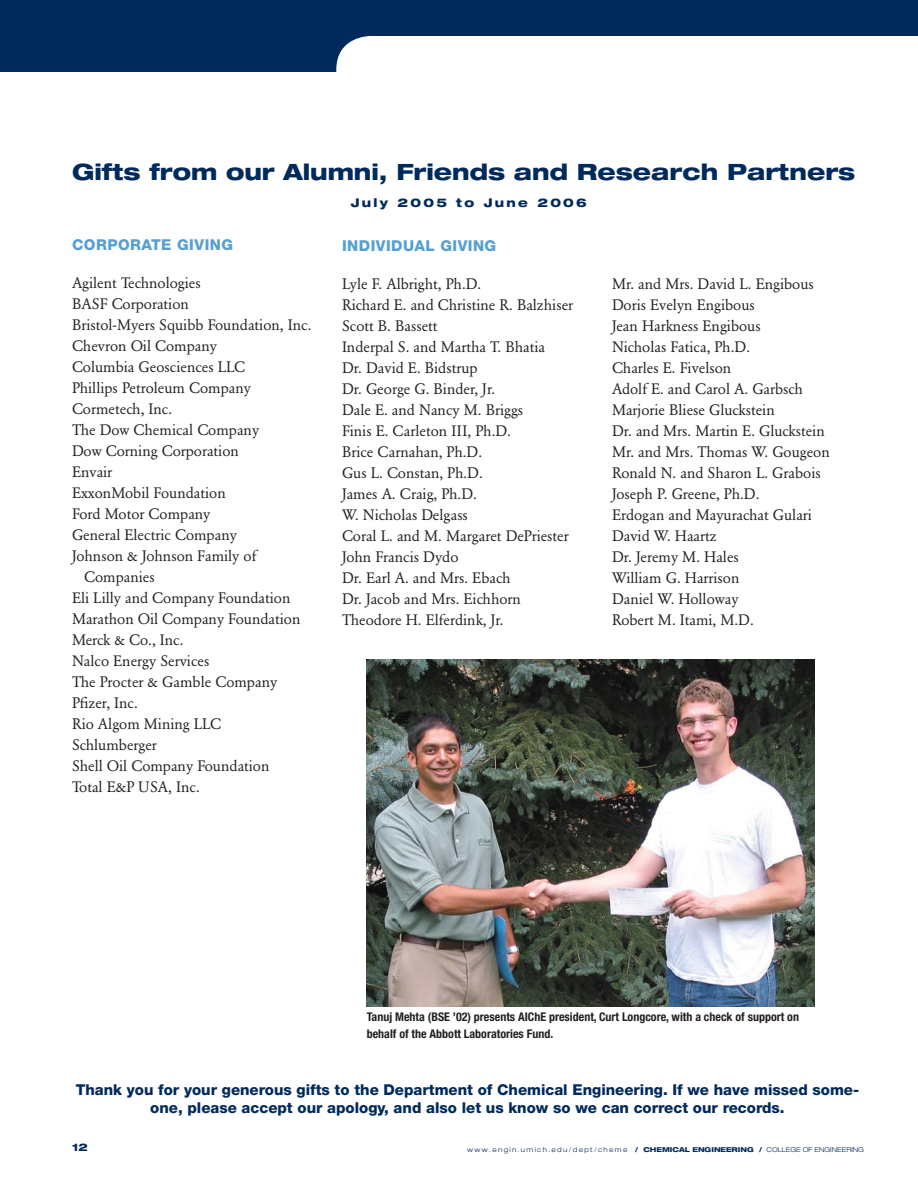
<style>
.page{position:relative;width:918px;height:1188px;background:#fff}
.page>*{position:absolute;margin:0;border:0;box-sizing:border-box;transform-origin:0 0}
.t1{font:800 expanded 22.5px "Helvetica Neue LT Std";color:#002a5c}
.t2{font:15px/21px "Garamond BE";color:#231f20}
.t3{font:800 15px/18px "Helvetica Neue LT Std";color:#002a5c;text-align:center}
.t4{font:800 15px "Helvetica Neue LT Std";letter-spacing:.03em;color:#569fd3}
.t5{font:700 condensed 12px/16.5px "Helvetica Neue LT Std";color:#231f20}
.t6{font:800 expanded 12px "Helvetica Neue LT Std";letter-spacing:.195em;color:#002a5c}
.t7{font:800 expanded 10.5px "Helvetica Neue LT Std";color:#002a5c}
.t8{font:300 expanded 6.75px "Helvetica Neue LT Std";color:#002a5c}
.s1{font-weight:800}
</style>
<div class="page">
<div style="left:0;top:0;width:918px;height:72px;background:#002a5c"></div>
<div style="left:336px;top:36px;width:474px;height:72px;background:#fff;border-radius:34px"></div>
<div style="left:702px;top:36px;width:216px;height:72px;background:#fff"></div>
<img style="left:367px;top:659px;width:447px;height:347px">
<h1 class="t1" style="left:72px;top:164px;width:785px">Gifts from our Alumni, Friends and Research Partners</h1>
<p class="t6" style="left:351px;top:198px;width:238px">July 2005 to June 2006</p>
<p class="t4" style="left:72px;top:239px;width:162px">CORPORATE GIVING</p>
<p class="t4" style="left:342px;top:240px;width:156px">INDIVIDUAL GIVING</p>
<p class="t2" style="left:72px;top:273px;width:130px">Agilent Technologies</p>
<p class="t2" style="left:72px;top:294px;width:118px">BASF Corporation</p>
<p class="t2" style="left:72px;top:315px;width:241px">Bristol-Myers Squibb Foundation, Inc.</p>
<p class="t2" style="left:72px;top:336px;width:147px">Chevron Oil Company</p>
<p class="t2" style="left:72px;top:357px;width:175px">Columbia Geosciences LLC</p>
<p class="t2" style="left:72px;top:378px;width:181px">Phillips Petroleum Company</p>
<p class="t2" style="left:72px;top:399px;width:102px">Cormetech, Inc.</p>
<p class="t2" style="left:72px;top:420px;width:189px">The Dow Chemical Company</p>
<p class="t2" style="left:72px;top:441px;width:168px">Dow Corning Corporation</p>
<p class="t2" style="left:72px;top:462px;width:42px">Envair</p>
<p class="t2" style="left:72px;top:483px;width:155px">ExxonMobil Foundation</p>
<p class="t2" style="left:72px;top:504px;width:140px">Ford Motor Company</p>
<p class="t2" style="left:72px;top:525px;width:166px">General Electric Company</p>
<p class="t2" style="left:72px;top:546px;width:186px">Johnson &amp; Johnson Family of</p>
<p class="t2" style="left:84px;top:567px;width:72px">Companies</p>
<p class="t2" style="left:72px;top:588px;width:220px">Eli Lilly and Company Foundation</p>
<p class="t2" style="left:72px;top:609px;width:230px">Marathon Oil Company Foundation</p>
<p class="t2" style="left:72px;top:630px;width:113px">Merck &amp; Co., Inc.</p>
<p class="t2" style="left:72px;top:651px;width:139px">Nalco Energy Services</p>
<p class="t2" style="left:72px;top:672px;width:207px">The Procter &amp; Gamble Company</p>
<p class="t2" style="left:72px;top:693px;width:67px">Pfizer, Inc.</p>
<p class="t2" style="left:72px;top:714px;width:151px">Rio Algom Mining LLC</p>
<p class="t2" style="left:72px;top:735px;width:86px">Schlumberger</p>
<p class="t2" style="left:72px;top:756px;width:199px">Shell Oil Company Foundation</p>
<p class="t2" style="left:72px;top:777px;width:129px">Total E&amp;P USA, Inc.</p>
<p class="t2" style="left:342px;top:275px;width:233px">Lyle F. Albright, Ph.D.<br>Richard E. and Christine R. Balzhiser<br>Scott B. Bassett<br>Inderpal S. and Martha T. Bhatia<br>Dr. David E. Bidstrup<br>Dr. George G. Binder, Jr.<br>Dale E. and Nancy M. Briggs<br>Finis E. Carleton III, Ph.D.<br>Brice Carnahan, Ph.D.<br>Gus L. Constan, Ph.D.<br>James A. Craig, Ph.D.<br>W. Nicholas Delgass<br>Coral L. and M. Margaret DePriester<br>John Francis Dydo<br>Dr. Earl A. and Mrs. Ebach<br>Dr. Jacob and Mrs. Eichhorn<br>Theodore H. Elferdink, Jr.</p>
<p class="t2" style="left:612px;top:274px;width:219px">Mr. and Mrs. David L. Engibous<br>Doris Evelyn Engibous<br>Jean Harkness Engibous<br>Nicholas Fatica, Ph.D.<br>Charles E. Fivelson<br>Adolf E. and Carol A. Garbsch<br>Marjorie Bliese Gluckstein<br>Dr. and Mrs. Martin E. Gluckstein<br>Mr. and Mrs. Thomas W. Gougeon<br>Ronald N. and Sharon L. Grabois<br>Joseph P. Greene, Ph.D.<br>Erdogan and Mayurachat Gulari<br>David W. Haartz<br>Dr. Jeremy M. Hales<br>William G. Harrison<br>Daniel W. Holloway<br>Robert M. Itami, M.D.</p>
<p class="t5" style="left:367px;top:1010px;width:434px">Tanuj Mehta (BSE ’02) presents AIChE president, Curt Longcore, with a check of support on behalf of the Abbott Laboratories Fund.</p>
<p class="t3" style="left:76px;top:1082px;width:785px">Thank you for your generous gifts to the Department of Chemical Engineering. If we have missed some&shy;one, please accept our apology, and also let us know so we can correct our records.</p>
<p class="t7" style="left:72px;top:1144px;width:17px">12</p>
<p class="t8" style="left:467px;top:1147px;width:398px">w w w . e n g i n . u m i c h . e d u / d e p t / c h e m e <span class="s1">/ CHEMICAL ENGINEERING /</span> COLLEGE OF ENGINEERING</p>
</div>
